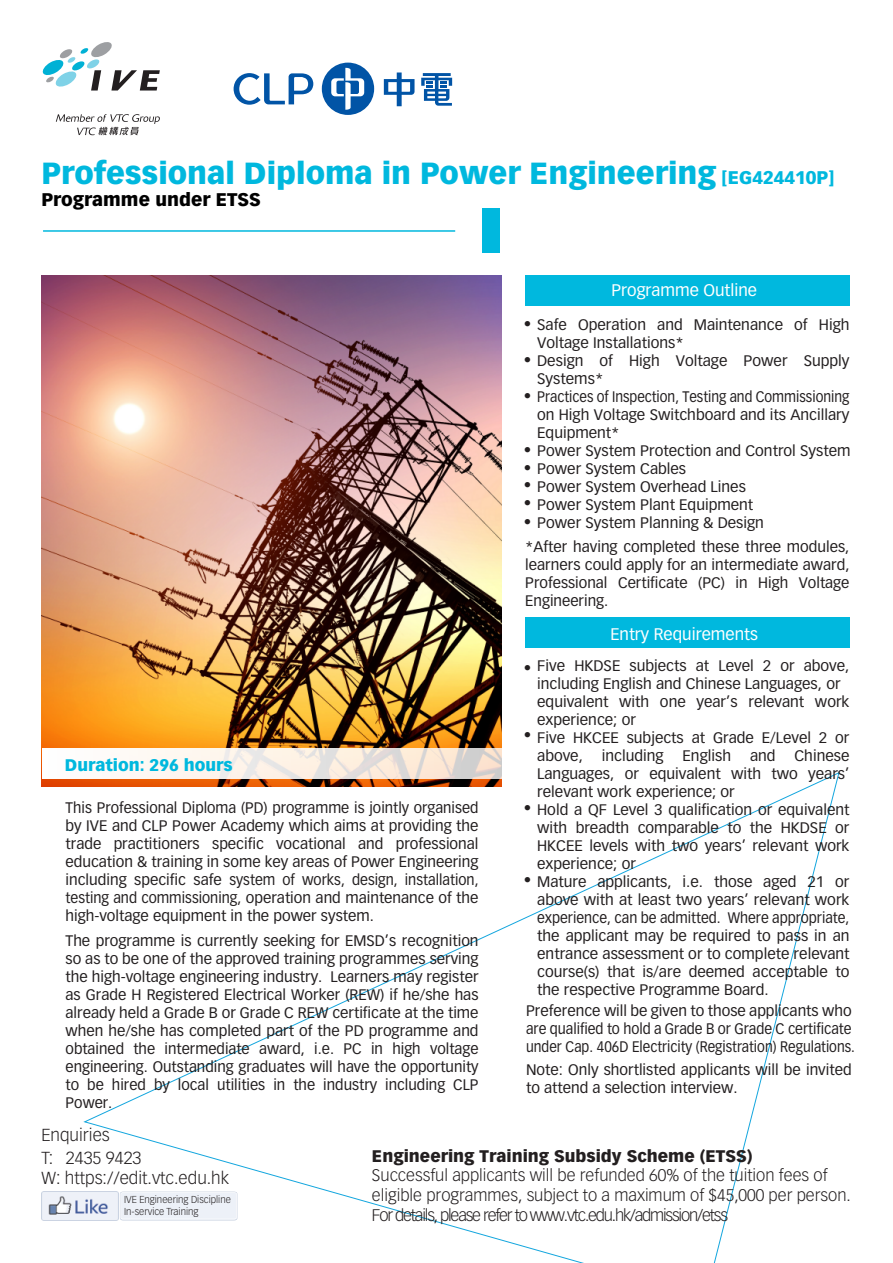
<style>
.page{position:relative;width:893px;height:1263px;background:#fff}
.page>*{position:absolute;margin:0;border:0;box-sizing:border-box;transform-origin:0 0}
.t1{font:900 30px "Vectora LT Std";color:#00b8de}
.t2{font:900 18px "Vectora LT Std";color:#000}
.t3{font:300 17.1px/22.2px "Vectora LT Std";color:#231f20}
.t4{font:300 16.5px/19.8px "Vectora LT Std";color:#231f20}
.t5{font:900 16.5px "Vectora LT Std";color:#231f20}
.t6{font:16.5px "Vectora LT Std";color:#fff}
.t7{font:900 16.5px "Vectora LT Std";color:#00b8de}
.t8{font:15px/18px "Vectora LT Std";color:#231f20}
.t9{font:300 9.9px/11.9px "Vectora LT Std";color:#231f20}
.s1{font-size:18px}
</style>
<div class="page">
<svg style="left:83px;top:772px;width:756px;height:491px"></svg>
<div style="left:525px;top:618px;width:324px;height:30px;background:#00b8de"></div>
<div style="left:482px;top:209px;width:18px;height:44px;background:#00b8de"></div>
<hr style="left:43px;top:230px;width:412px;height:2px;background:#00b8de">
<div style="left:525px;top:275px;width:324px;height:30px;background:#00b8de"></div>
<img style="left:41px;top:1192px;width:77px;height:28px">
<div style="left:120px;top:1191px;width:117px;height:29px;background:#edf1f8"></div>
<img style="left:42px;top:276px;width:459px;height:510px">
<svg style="left:42px;top:749px;width:460px;height:30px"></svg>
<svg style="left:42px;top:42px;width:118px;height:49px"></svg>
<svg style="left:56px;top:114px;width:104px;height:21px"></svg>
<div style="left:322px;top:63px;width:52px;height:52px;background:#0154a6;border-radius:50%"></div>
<svg style="left:331px;top:68px;width:33px;height:42px"></svg>
<svg style="left:421px;top:73px;width:31px;height:33px"></svg>
<svg style="left:384px;top:72px;width:31px;height:34px"></svg>
<svg style="left:234px;top:73px;width:79px;height:32px"></svg>
<h1 class="t1" style="left:42px;top:155px;width:794px">Professional Diploma in Power Engineering <span class="s1">[EG424410P]</span></h1>
<p class="t2" style="left:42px;top:188px;width:221px">Programme under ETSS</p>
<p class="t6" style="left:611px;top:280px;width:147px">Programme Outline</p>
<p class="t8" style="left:524px;top:316px;width:327px">• Safe Operation and Maintenance of High</p>
<p class="t8" style="left:537px;top:334px;width:148px">Voltage Installations*</p>
<p class="t8" style="left:537px;top:352px;width:314px;text-indent:-13px">• Design of High Voltage Power Supply<br>Systems*</p>
<p class="t8" style="left:537px;top:406px;width:314px">on High Voltage Switchboard and its Ancillary<br>Equipment*</p>
<p class="t8" style="left:537px;top:460px;width:218px;text-indent:-13px">• Power System Cables<br>Power System Overhead Lines<br>Power System Plant Equipment</p>
<p class="t8" style="left:524px;top:514px;width:242px">• Power System Planning &amp; Design</p>
<p class="t8" style="left:524px;top:388px;width:327px">• Practices of Inspection, Testing and Commissioning</p>
<p class="t8" style="left:524px;top:442px;width:328px">• Power System Protection and Control System</p>
<p class="t8" style="left:524px;top:476px;width:9px">• •</p>
<p class="t8" style="left:525px;top:537px;width:326px;text-align:justify">*After having completed these three modules, learners could apply for an intermediate award, Professional Certificate (PC) in High Voltage Engineering.</p>
<p class="t7" style="left:65px;top:754px;width:169px">Duration: 296 hours</p>
<p class="t8" style="left:66px;top:798px;width:414px;text-align:justify">This Professional Diploma (PD) programme is jointly organised by IVE and CLP Power Academy which aims at providing the trade practitioners specific vocational and professional education &amp; training in some key areas of Power Engineering including specific safe system of works, design, installation, testing and commissioning, operation and maintenance of the high-voltage equipment in the power system.</p>
<p class="t8" style="left:66px;top:932px;width:415px;text-align:justify">The programme is currently seeking for EMSD’s recognition so as to be one of the approved training programmes serving the high-voltage engineering industry. Learners may register as Grade H Registered Electrical Worker (REW) if he/she has already held a Grade B or Grade C REW certificate at the time when he/she has completed part of the PD programme and obtained the intermediate award, i.e. PC in high voltage engineering. Outstanding graduates will have the opportunity to be hired by local utilities in the industry including CLP Power.</p>
<p class="t6" style="left:610px;top:624px;width:149px">Entry Requirements</p>
<p class="t8" style="left:524px;top:657px;width:327px">• Five HKDSE subjects at Level 2 or above,</p>
<p class="t8" style="left:537px;top:675px;width:314px">including English and Chinese Languages, or equivalent with one year’s relevant work experience; or<br>Five HKCEE subjects at Grade E/Level 2 or above,</p>
<p class="t8" style="left:524px;top:726px;width:9px">•</p>
<p class="t8" style="left:537px;top:747px;width:314px;text-indent:257px">Chinese Languages, or equivalent with two years’ relevant work experience; or<br>Hold a QF Level 3 qualification or equivalent with breadth comparable to the HKDSE or HKCEE levels with two years’ relevant work experience; or<br>Mature applicants, i.e. those aged 21 or above with at least two years’ relevant work experience, can be admitted. Where appropriate, the applicant may be required to pass in an entrance assessment or to complete relevant course(s) that is/are deemed acceptable to the respective Programme Board.</p>
<p class="t8" style="left:602px;top:747px;width:63px">including</p>
<p class="t8" style="left:683px;top:747px;width:50px">English</p>
<p class="t8" style="left:750px;top:747px;width:27px">and</p>
<p class="t8" style="left:524px;top:799px;width:9px">•</p>
<p class="t8" style="left:524px;top:871px;width:9px">•</p>
<p class="t8" style="left:526px;top:1002px;width:330px">Preference will be given to those applicants who are qualified to hold a Grade B or Grade C certificate under Cap. 406D Electricity (Registration) Regulations.</p>
<p class="t8" style="left:526px;top:1061px;width:327px">Note: Only shortlisted applicants will be invited to attend a selection interview.</p>
<p class="t3" style="left:41px;top:1124px;width:102px">Enquiries<br>T: 2435 9423</p>
<p class="t3" style="left:41px;top:1167px;width:189px">W: https://edit.vtc.edu.hk</p>
<p class="t9" style="left:124px;top:1193px;width:108px">IVE Engineering Discipline<br>In-service Training</p>
<p class="t5" style="left:372px;top:1145px;width:382px">Engineering Training Subsidy Scheme (ETSS)</p>
<p class="t4" style="left:372px;top:1166px;width:480px">Successful applicants will be refunded 60% of the tuition fees of eligible programmes, subject to a maximum of $45,000 per person.<br>For details, please refer to www.vtc.edu.hk/admission/etss</p>
</div>
